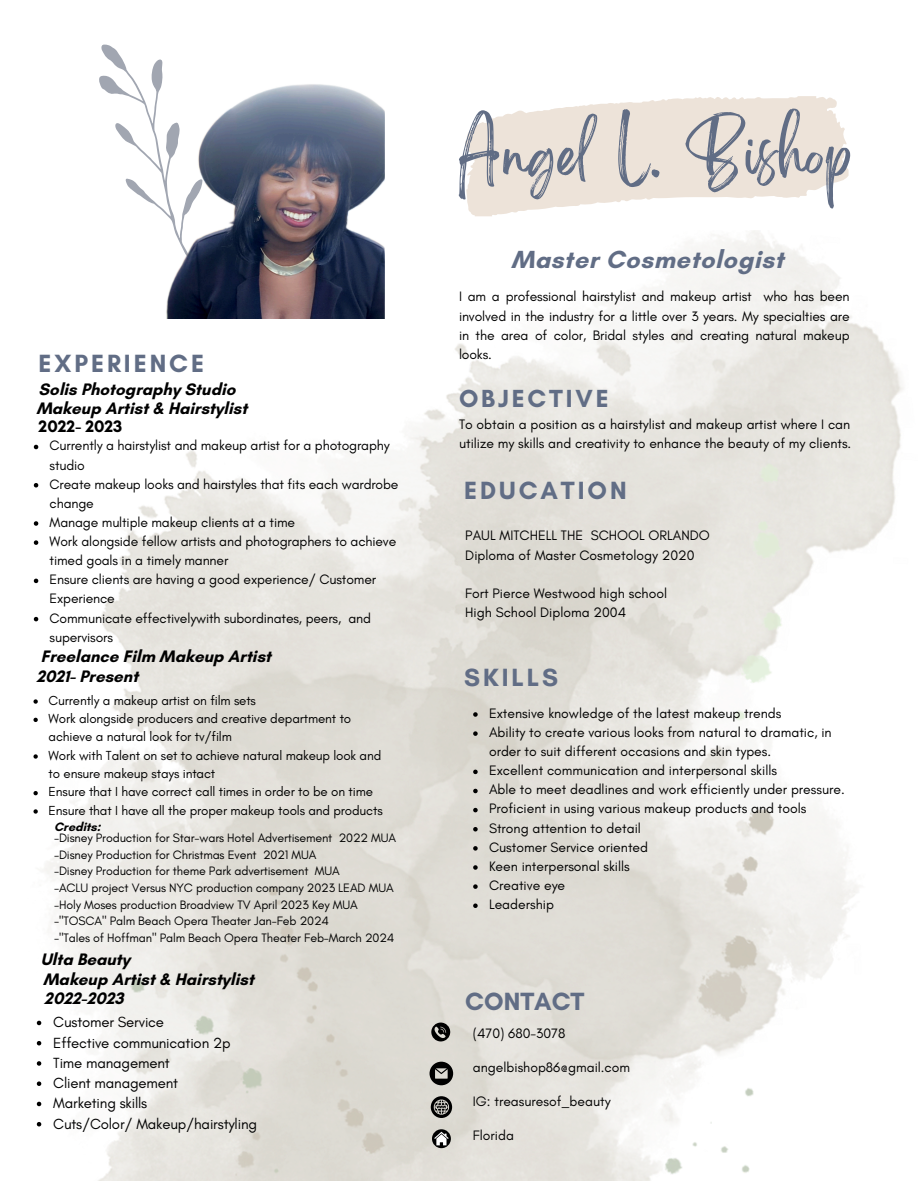
<style>
.page{position:relative;width:918px;height:1188px;background:#fff}
.page>*{position:absolute;margin:0;border:0;box-sizing:border-box;transform-origin:0 0}
.t1{font:50.85px "Brightwall";letter-spacing:.02em;color:#616d85}
.t2{font:700 25.35px "Glacial Indifference";letter-spacing:.115em;color:#616d85}
.t3{font:700 25.35px "Glacial Indifference";color:#616d85}
.t4{font:700 25.2px "Glacial Indifference";letter-spacing:.025em;color:#616d85}
.t5{font:700 25.2px "Glacial Indifference";letter-spacing:.115em;color:#616d85}
.t6{font:700 16.95px "Glacial Indifference";color:#000}
.t7{font:15px "Glacial Indifference";letter-spacing:-.01em;color:#000}
.t8{font:13.95px/19.2px "Glacial Indifference";color:#000}
.t9{font:13.35px/18.3px "Glacial Indifference";letter-spacing:-.01em;color:#000}
.t10{font:12.45px/16.6px "Glacial Indifference";letter-spacing:-.01em;color:#000}
.t11{font:700 12.45px "Glacial Indifference";color:#000}
</style>
<div class="page">
<img style="left:33px;top:231px;width:870px;height:949px">
<svg style="left:465px;top:96px;width:384px;height:120px;fill:#ede3d9"></svg>
<svg style="left:39px;top:44px;width:117px;height:214px"></svg>
<svg style="left:431px;top:1023px;width:19px;height:18px"></svg>
<svg style="left:431px;top:1096px;width:21px;height:22px"></svg>
<svg style="left:430px;top:1062px;width:23px;height:23px"></svg>
<svg style="left:432px;top:1129px;width:19px;height:19px"></svg>
<svg style="left:434px;top:1132px;width:15px;height:13px"></svg>
<img style="left:156px;top:59px;width:229px;height:260px">
<svg style="left:34px;top:445px;width:4px;height:4px"></svg>
<svg style="left:34px;top:483px;width:4px;height:5px"></svg>
<svg style="left:34px;top:521px;width:4px;height:5px"></svg>
<svg style="left:34px;top:540px;width:4px;height:5px"></svg>
<svg style="left:34px;top:579px;width:4px;height:4px"></svg>
<svg style="left:34px;top:617px;width:4px;height:4px"></svg>
<svg style="left:473px;top:712px;width:5px;height:5px"></svg>
<svg style="left:473px;top:731px;width:5px;height:5px"></svg>
<svg style="left:473px;top:770px;width:5px;height:4px"></svg>
<svg style="left:473px;top:789px;width:5px;height:4px"></svg>
<svg style="left:473px;top:808px;width:5px;height:4px"></svg>
<svg style="left:473px;top:827px;width:5px;height:4px"></svg>
<svg style="left:473px;top:846px;width:5px;height:5px"></svg>
<svg style="left:473px;top:865px;width:5px;height:5px"></svg>
<svg style="left:473px;top:884px;width:5px;height:5px"></svg>
<svg style="left:473px;top:903px;width:5px;height:5px"></svg>
<svg style="left:33px;top:699px;width:5px;height:5px"></svg>
<svg style="left:33px;top:718px;width:5px;height:4px"></svg>
<svg style="left:33px;top:754px;width:5px;height:5px"></svg>
<svg style="left:33px;top:791px;width:5px;height:4px"></svg>
<svg style="left:33px;top:809px;width:5px;height:5px"></svg>
<svg style="left:37px;top:1021px;width:4px;height:4px"></svg>
<svg style="left:37px;top:1041px;width:4px;height:4px"></svg>
<svg style="left:37px;top:1061px;width:4px;height:5px"></svg>
<svg style="left:37px;top:1081px;width:4px;height:5px"></svg>
<svg style="left:37px;top:1102px;width:4px;height:4px"></svg>
<svg style="left:37px;top:1122px;width:4px;height:4px"></svg>
<p class="t2" style="left:39px;top:348px;width:167px">EXPERIENCE</p>
<h4 class="t6" style="left:39px;top:379px;width:198px">Solis Photography Studio</h4>
<h4 class="t6" style="left:39px;top:416px;width:85px">2022- 2023</h4>
<p class="t6" style="left:36px;top:398px;width:212px">Makeup Artist &amp; Hairstylist</p>
<p class="t8" style="left:50px;top:436px;width:342px">Currently a hairstylist and makeup artist for a photography studio</p>
<h1 class="t8" style="left:50px;top:474px;width:350px">Create makeup looks and hairstyles that fits each wardrobe change</h1>
<p class="t8" style="left:50px;top:512px;width:247px">Manage multiple makeup clients at a time</p>
<p class="t8" style="left:50px;top:532px;width:348px">Work alongside fellow artists and photographers to achieve timed goals in a timely manner</p>
<h2 class="t8" style="left:50px;top:570px;width:328px">Ensure clients are having a good experience/ Customer<br>Experience</h2>
<h4 class="t8" style="left:50px;top:608px;width:323px">Communicate effectivelywith subordinates, peers, and supervisors</h4>
<p class="t6" style="left:41px;top:646px;width:232px">Freelance Film Makeup Artist</p>
<p class="t9" style="left:49px;top:691px;width:209px">Currently a makeup artist on film sets</p>
<p class="t9" style="left:49px;top:709px;width:304px">Work alongside producers and creative department to achieve a natural look for tv/film</p>
<p class="t9" style="left:49px;top:746px;width:334px">Work with Talent on set to achieve natural makeup look and to ensure makeup stays intact</p>
<p class="t9" style="left:49px;top:783px;width:326px">Ensure that I have correct call times in order to be on time</p>
<h2 class="t9" style="left:49px;top:801px;width:336px">Ensure that I have all the proper makeup tools and products</h2>
<p class="t6" style="left:36px;top:665px;width:103px">2021- Present</p>
<p class="t11" style="left:54px;top:819px;width:48px">Credits:</p>
<p class="t10" style="left:54px;top:830px;width:344px">-Disney Production for Star-wars Hotel Advertisement 2022 MUA</p>
<p class="t10" style="left:54px;top:846px;width:204px">-Disney Production for Christmas Event</p>
<p class="t10" style="left:54px;top:846px;width:264px;text-indent:209px">2021 MUA -Disney Production for theme Park advertisement</p>
<p class="t10" style="left:54px;top:863px;width:341px;text-indent:261px">MUA<br>-ACLU project Versus NYC production company 2023 LEAD MUA</p>
<p class="t10" style="left:54px;top:896px;width:305px">-Holy Moses production Broadview TV April 2023 Key MUA</p>
<p class="t10" style="left:54px;top:912px;width:277px">-"TOSCA" Palm Beach Opera Theater Jan-Feb 2024</p>
<p class="t10" style="left:54px;top:929px;width:342px">-"Tales of Hoffman" Palm Beach Opera Theater Feb-March 2024</p>
<h2 class="t6" style="left:41px;top:949px;width:91px">Ulta Beauty</h2>
<h5 class="t6" style="left:43px;top:969px;width:212px">Makeup Artist &amp; Hairstylist</h5>
<p class="t7" style="left:53px;top:1013px;width:112px">Customer Service</p>
<p class="t7" style="left:53px;top:1033px;width:179px">Effective communication 2p</p>
<p class="t7" style="left:53px;top:1054px;width:118px">Time management</p>
<p class="t7" style="left:53px;top:1074px;width:126px">Client management</p>
<p class="t7" style="left:53px;top:1094px;width:96px">Marketing skills</p>
<p class="t7" style="left:53px;top:1114px;width:205px">Cuts/Color/ Makeup/hairstyling</p>
<p class="t6" style="left:44px;top:988px;width:81px">2022-2023</p>
<h2 class="t1" style="left:459px;top:137px;width:395px">Angel L. Bishop</h2>
<h5 class="t4" style="left:511px;top:244px;width:274px">Master Cosmetologist</h5>
<h4 class="t8" style="left:459px;top:287px;width:392px;text-align:justify">I am a professional hairstylist and makeup artist who has been involved in the industry for a little over 3 years. My specialties are in the area of color, Bridal styles and creating natural makeup looks.</h4>
<p class="t5" style="left:459px;top:383px;width:151px">OBJECTIVE</p>
<p class="t8" style="left:459px;top:414px;width:394px">To obtain a position as a hairstylist and makeup artist where I can utilize my skills and creativity to enhance the beauty of my clients.</p>
<h5 class="t2" style="left:464px;top:475px;width:164px">EDUCATION</h5>
<p class="t8" style="left:465px;top:526px;width:246px">PAUL MITCHELL THE SCHOOL ORLANDO<br>Diploma of Master Cosmetology 2020</p>
<p class="t8" style="left:465px;top:583px;width:203px">Fort Pierce Westwood high school<br>High School Diploma 2004</p>
<h4 class="t2" style="left:464px;top:662px;width:95px">SKILLS</h4>
<p class="t8" style="left:489px;top:703px;width:294px">Extensive knowledge of the latest makeup trends</p>
<p class="t8" style="left:489px;top:723px;width:344px">Ability to create various looks from natural to dramatic, in order to suit different occasions and skin types.</p>
<p class="t8" style="left:489px;top:761px;width:290px">Excellent communication and interpersonal skills</p>
<h4 class="t8" style="left:489px;top:780px;width:357px">Able to meet deadlines and work efficiently under pressure.</h4>
<h4 class="t8" style="left:489px;top:799px;width:319px">Proficient in using various makeup products and tools</h4>
<h4 class="t8" style="left:489px;top:818px;width:153px">Strong attention to detail</h4>
<p class="t8" style="left:489px;top:837px;width:161px">Customer Service oriented</p>
<p class="t8" style="left:489px;top:856px;width:142px">Keen interpersonal skills</p>
<p class="t8" style="left:489px;top:876px;width:78px">Creative eye</p>
<p class="t8" style="left:489px;top:895px;width:66px">Leadership</p>
<p class="t3" style="left:465px;top:986px;width:121px">CONTACT</p>
<h2 class="t8" style="left:473px;top:1024px;width:94px">(470) 680-3078</h2>
<h2 class="t8" style="left:473px;top:1058px;width:159px">angelbishop86@gmail.com</h2>
<h2 class="t8" style="left:473px;top:1091px;width:139px">IG: treasuresof_beauty</h2>
<h5 class="t8" style="left:473px;top:1125px;width:43px">Florida</h5>
</div>
